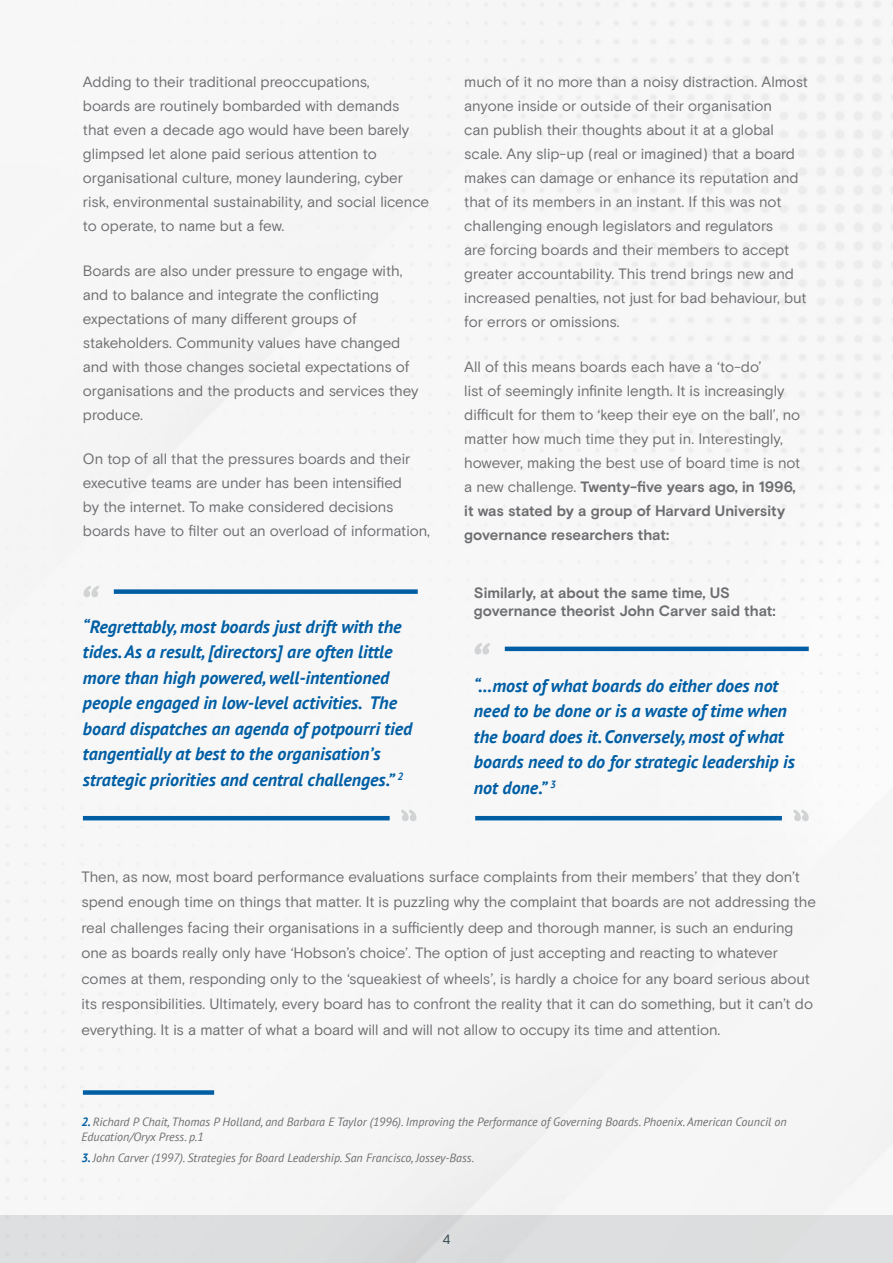
<style>
.page{position:relative;width:893px;height:1263px;background:#fff}
.page>*{position:absolute;margin:0;border:0;box-sizing:border-box;transform-origin:0 0}
.t1{font:italic 700 18px/25.5px "PT Sans";color:#005ea4}
.t2{font:15px/24px "Basis Grotesque Pro";letter-spacing:-.01em;color:#6d6e71}
.t3{font:700 15px/18px "Basis Grotesque Pro";color:#6d6e71}
.t4{font:13.5px "Basis Grotesque Pro";color:#384b54}
.t5{font:italic 12px/14.4px "PT Sans";color:#6d6e71}
.s1{font-weight:700}
.s2{font-weight:700;color:#005ea4}
</style>
<div class="page">
<svg style="left:84px;top:585px;width:15px;height:12px"></svg>
<svg style="left:475px;top:643px;width:15px;height:11px"></svg>
<svg style="left:401px;top:809px;width:15px;height:12px"></svg>
<svg style="left:793px;top:809px;width:16px;height:12px"></svg>
<div style="left:114px;top:589px;width:304px;height:5px;background:#005ea4"></div>
<hr style="left:505px;top:647px;width:304px;height:4px;background:#005ea4">
<hr style="left:83px;top:816px;width:307px;height:4px;background:#005ea4">
<div style="left:83px;top:1090px;width:131px;height:5px;background:#005ea4"></div>
<hr style="left:475px;top:816px;width:307px;height:4px;background:#005ea4">
<div style="left:0;top:1215px;width:893px;height:48px;background:#dcddde"></div>
<p class="t2" style="left:83px;top:70px;width:348px">Adding to their traditional preoccupations,<br>boards are routinely bombarded with demands that even a decade ago would have been barely glimpsed let alone paid serious attention to organisational culture, money laundering, cyber risk, environmental sustainability, and social licence to operate, to name but a few.</p>
<p class="t2" style="left:83px;top:259px;width:337px">Boards are also under pressure to engage with, and to balance and integrate the conflicting expectations of many different groups of stakeholders. Community values have changed and with those changes societal expectations of organisations and the products and services they produce.</p>
<p class="t2" style="left:83px;top:447px;width:349px">On top of all that the pressures boards and their executive teams are under has been intensified<br>by the internet. To make considered decisions boards have to filter out an overload of information,</p>
<p class="t1" style="left:83px;top:613px;width:331px">“Regrettably, most boards just drift with the tides. As a result, [directors] are often little more than high powered, well-intentioned people engaged in low-level activities. The board dispatches an agenda of potpourri tied tangentially at best to the organisation’s strategic priorities and central challenges.” <sup>2</sup></p>
<p class="t2" style="left:464px;top:70px;width:345px">much of it no more than a noisy distraction. Almost anyone inside or outside of their organisation<br>can publish their thoughts about it at a global scale. Any slip-up (real or imagined) that a board makes can damage or enhance its reputation and that of its members in an instant. If this was not challenging enough legislators and regulators<br>are forcing boards and their members to accept greater accountability. This trend brings new and increased penalties, not just for bad behaviour, but for errors or omissions.</p>
<p class="t2" style="left:464px;top:355px;width:338px">All of this means boards each have a ‘to-do’<br>list of seemingly infinite length. It is increasingly difficult for them to ‘keep their eye on the ball’, no matter how much time they put in. Interestingly, however, making the best use of board time is not a new challenge. <span class="s1">Twenty-five years ago, in 1996, it was stated by a group of Harvard University governance researchers that:</span></p>
<p class="t3" style="left:474px;top:585px;width:303px">Similarly, at about the same time, US governance theorist John Carver said that:</p>
<p class="t1" style="left:474px;top:672px;width:323px">“…most of what boards do either does not need to be done or is a waste of time when the board does it. Conversely, most of what boards need to do for strategic leadership is not done.” <sup>3</sup></p>
<p class="t2" style="left:81px;top:864px;width:736px;line-height:25.5px">Then, as now, most board performance evaluations surface complaints from their members’ that they don’t spend enough time on things that matter. It is puzzling why the complaint that boards are not addressing the real challenges facing their organisations in a sufficiently deep and thorough manner, is such an enduring one as boards really only have ‘Hobson’s choice’. The option of just accepting and reacting to whatever comes at them, responding only to the ‘squeakiest of wheels’, is hardly a choice for any board serious about its responsibilities. Ultimately, every board has to confront the reality that it can do something, but it can’t do everything. It is a matter of what a board will and will not allow to occupy its time and attention.</p>
<p class="t5" style="left:81px;top:1115px;width:707px"><span class="s2">2.</span> Richard P Chait, Thomas P Holland, and Barbara E Taylor (1996). Improving the Performance of Governing Boards. Phoenix. American Council on<br>Education/Oryx Press. p.1</p>
<p class="t5" style="left:81px;top:1150px;width:394px"><span class="s2">3.</span> John Carver (1997). Strategies for Board Leadership. San Francisco, Jossey-Bass.</p>
<p class="t4" style="left:442px;top:1232px;width:9px">4</p>
</div>
